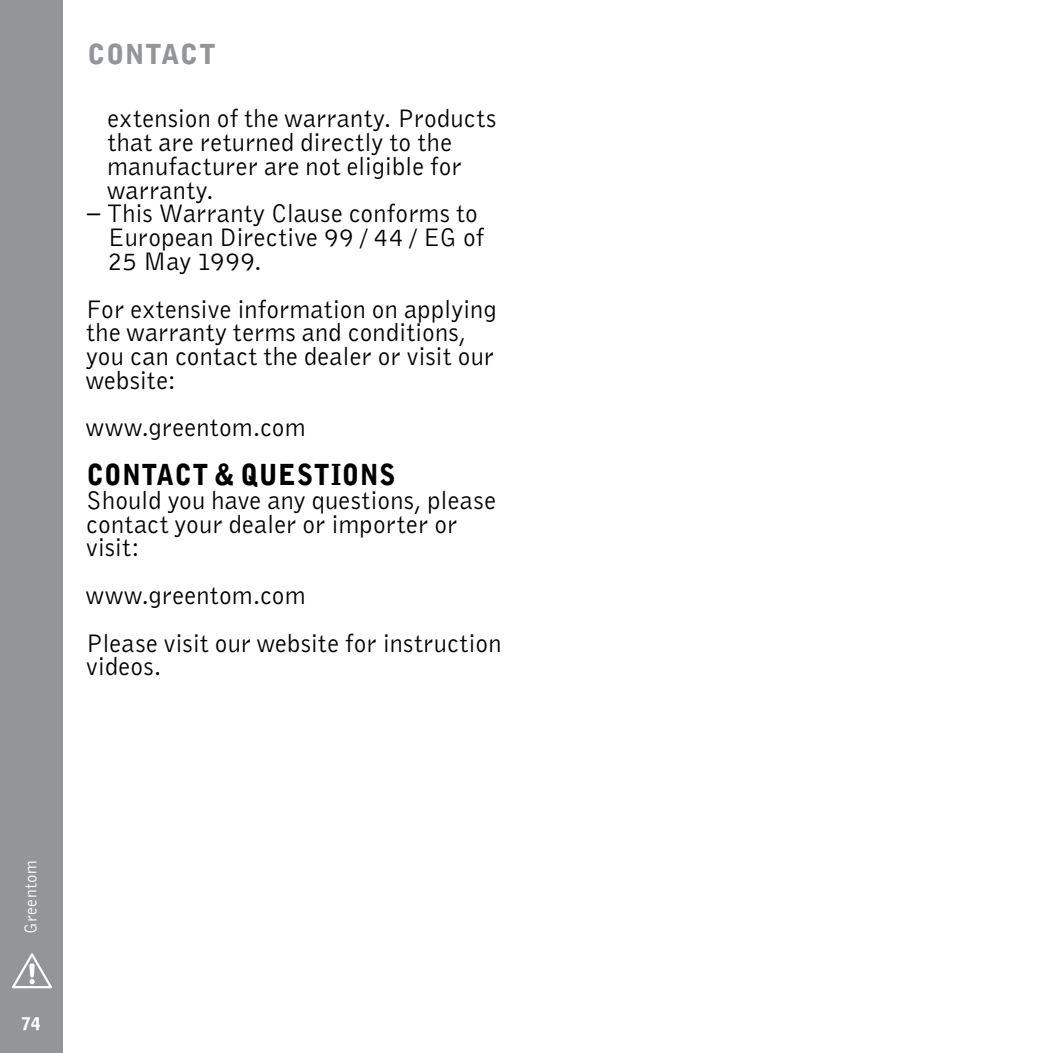
<style>
.page{position:relative;width:1053px;height:1053px;background:#fff}
.page>*{position:absolute;margin:0;border:0;box-sizing:border-box;transform-origin:0 0}
.t1{font:900 29px "Bell Gothic";letter-spacing:.02em;color:#000;scale:.91 1}
.t2{font:900 27.5px "Bell Gothic";letter-spacing:.015em;color:#939598}
.t3{font:26.25px/23.8px "Bell Gothic";letter-spacing:.01em;color:#000}
.t4{font:17.5px "Bell Gothic";letter-spacing:.03em;color:#fff}
.t5{font:900 17.5px "Bell Gothic";color:#fff}
.s1{font-family:"Myriad Pro";font-size:30px}
</style>
<div class="page">
<div style="left:0;top:0;width:63px;height:1052px;background:#939598"></div>
<svg style="left:12px;top:953px;width:40px;height:35px"></svg>
<p class="t2" style="left:87px;top:36px;width:129px">CONTACT</p>
<p class="t3" style="left:107px;top:106px;width:390px">extension of the warranty. Products that are returned directly to the manufacturer are not eligible for warranty.</p>
<p class="t3" style="left:107px;top:201px;width:378px;text-indent:-21px"><span class="s1">–</span> This Warranty Clause conforms to<br>European Directive 99 / 44 / EG of<br>25 May 1999.</p>
<p class="t3" style="left:86px;top:296px;width:412px">For extensive information on applying the warranty terms and conditions, you can contact the dealer or visit our website:</p>
<p class="t3" style="left:86px;top:415px;width:221px">www.greentom.com</p>
<p class="t1" style="left:86px;top:456px;width:341px">CONTACT &amp; QUESTIONS</p>
<p class="t3" style="left:86px;top:487px;width:411px">Should you have any questions, please contact your dealer or importer or visit:</p>
<p class="t3" style="left:86px;top:571px;width:417px;line-height:47.5px">www.greentom.com<br>Please visit our website for instruction</p>
<p class="t3" style="left:86px;top:654px;width:77px">videos.</p>
<p class="t4" style="left:20px;top:934px;width:76px;rotate:-90deg">Greentom</p>
<p class="t5" style="left:21px;top:1011px;width:21px">74</p>
</div>
